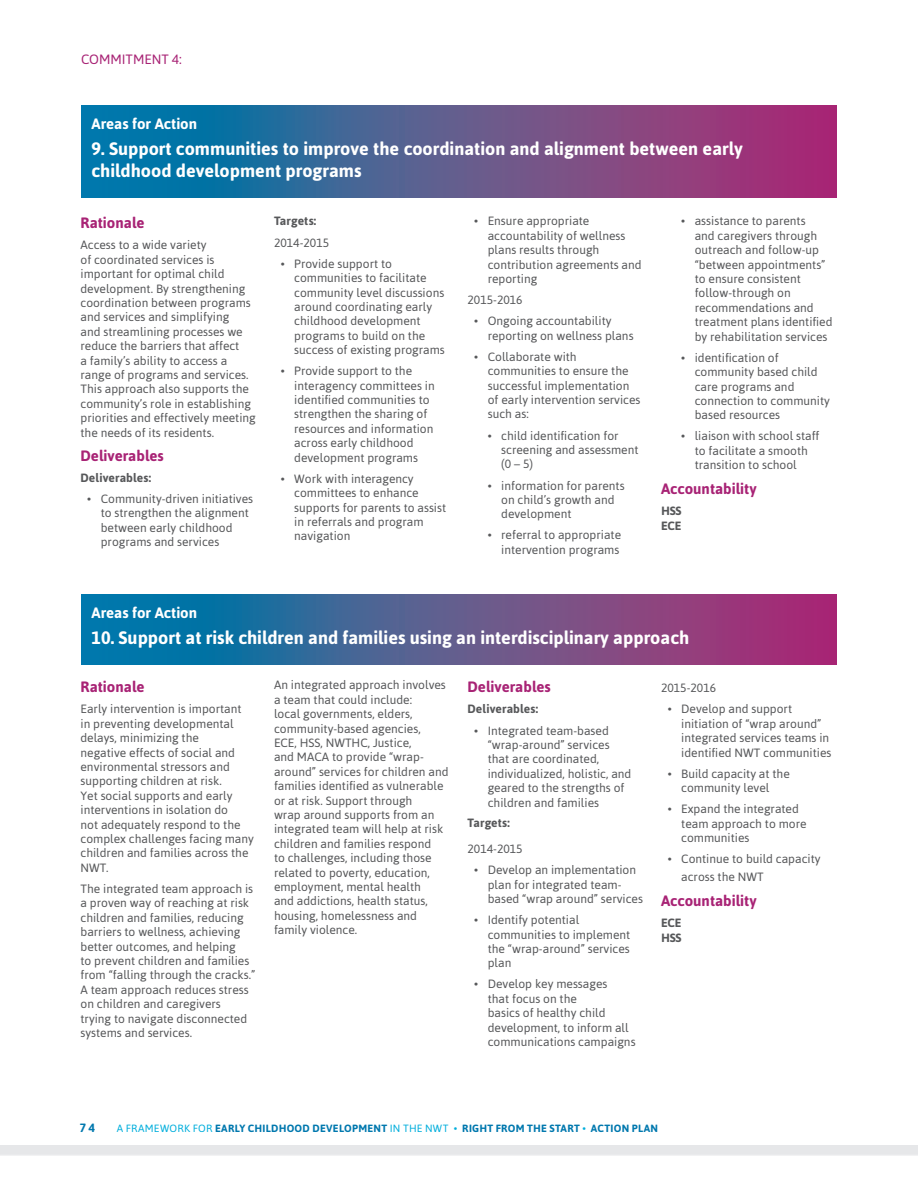
<style>
.page{position:relative;width:918px;height:1188px;background:#fff}
.page>*{position:absolute;margin:0;border:0;box-sizing:border-box;transform-origin:0 0}
.t1{font:700 18px/21.6px "Asap";color:#fff}
.t2{font:700 15px "Asap";color:#a82375}
.t3{font:700 15px "Asap";color:#fff}
.t4{font:13.5px "Asap";color:#a82375}
.t5{font:12px/14.4px "Asap";color:#57585a}
.t6{font:700 12px/14.4px "Asap";letter-spacing:.005em;color:#57585a}
.t7{font:700 12px "Asap";color:#0078ae}
.t8{font:700 10.5px "Asap";letter-spacing:.03em;color:#0078ae}
.s1{font-weight:400;color:#00aedc}
</style>
<div class="page">
<div style="left:0;top:1125px;width:918px;height:30px;background:#e6e7e9"></div>
<div style="left:0;top:1115px;width:918px;height:30px;background:#fff"></div>
<svg style="left:81px;top:105px;width:756px;height:93px;background:#57588e"></svg>
<svg style="left:81px;top:594px;width:756px;height:71px;background:#57588e"></svg>
<p class="t4" style="left:81px;top:51px;width:102px">COMMITMENT 4:</p>
<p class="t3" style="left:92px;top:115px;width:107px">Areas for Action</p>
<h1 class="t1" style="left:92px;top:138px;width:653px">9. Support communities to improve the coordination and alignment between early childhood development programs</h1>
<p class="t2" style="left:81px;top:214px;width:66px">Rationale</p>
<p class="t5" style="left:81px;top:238px;width:177px">Access to a wide variety<br>of coordinated services is important for optimal child development. By strengthening coordination between programs and services and simplifying<br>and streamlining processes we reduce the barriers that affect<br>a family’s ability to access a range of programs and services.<br>This approach also supports the community’s role in establishing priorities and effectively meeting the needs of its residents.</p>
<p class="t2" style="left:81px;top:447px;width:85px">Deliverables</p>
<p class="t6" style="left:81px;top:470px;width:72px">Deliverables:</p>
<p class="t5" style="left:101px;top:491px;width:154px;text-indent:-14px">• Community-driven initiatives to strengthen the alignment between early childhood programs and services</p>
<p class="t5" style="left:695px;top:214px;width:139px;text-indent:-14px">• assistance to parents<br>and caregivers through outreach and follow-up “between appointments” to ensure consistent follow-through on recommendations and treatment plans identified by rehabilitation services</p>
<p class="t5" style="left:695px;top:350px;width:137px;text-indent:-14px">• identification of community based child care programs and connection to community based resources</p>
<p class="t5" style="left:695px;top:429px;width:126px;text-indent:-14px">• liaison with school staff to facilitate a smooth transition to school</p>
<p class="t2" style="left:661px;top:480px;width:97px">Accountability</p>
<p class="t6" style="left:661px;top:504px;width:22px">HSS<br>ECE</p>
<p class="t5" style="left:488px;top:214px;width:155px;text-indent:-14px">• Ensure appropriate accountability of wellness plans results through contribution agreements and reporting</p>
<p class="t5" style="left:468px;top:293px;width:57px">2015-2016</p>
<p class="t5" style="left:488px;top:314px;width:147px;text-indent:-14px">• Ongoing accountability reporting on wellness plans</p>
<p class="t5" style="left:488px;top:349px;width:154px;text-indent:-14px">• Collaborate with communities to ensure the successful implementation of early intervention services such as:</p>
<p class="t5" style="left:501px;top:428px;width:139px;text-indent:-14px">• child identification for screening and assessment (0 – 5)</p>
<p class="t5" style="left:501px;top:478px;width:125px;text-indent:-14px">• information for parents on child’s growth and development</p>
<p class="t5" style="left:488px;top:528px;width:135px;text-align:right">• referral to appropriate intervention programs</p>
<p class="t6" style="left:274px;top:214px;width:44px">Targets:</p>
<p class="t5" style="left:274px;top:235px;width:57px">2014-2015</p>
<p class="t5" style="left:294px;top:256px;width:152px;text-indent:-14px">• Provide support to communities to facilitate community level discussions around coordinating early childhood development programs to build on the success of existing programs</p>
<p class="t5" style="left:294px;top:364px;width:142px;text-indent:-14px">• Provide support to the interagency committees in identified communities to strengthen the sharing of resources and information across early childhood development programs</p>
<p class="t5" style="left:294px;top:471px;width:153px;text-indent:-14px">• Work with interagency committees to enhance supports for parents to assist in referrals and program navigation</p>
<p class="t3" style="left:92px;top:604px;width:107px">Areas for Action</p>
<h1 class="t1" style="left:92px;top:627px;width:599px">10. Support at risk children and families using an interdisciplinary approach</h1>
<p class="t2" style="left:81px;top:678px;width:66px">Rationale</p>
<p class="t5" style="left:81px;top:702px;width:175px">Early intervention is important in preventing developmental delays, minimizing the<br>negative effects of social and environmental stressors and supporting children at risk.<br>Yet social supports and early interventions in isolation do<br>not adequately respond to the complex challenges facing many children and families across the<br>NWT.</p>
<p class="t5" style="left:81px;top:881px;width:176px">The integrated team approach is a proven way of reaching at risk children and families, reducing barriers to wellness, achieving better outcomes, and helping<br>to prevent children and families from “falling through the cracks.”<br>A team approach reduces stress on children and caregivers<br>trying to navigate disconnected systems and services.</p>
<p class="t5" style="left:274px;top:678px;width:176px">An integrated approach involves a team that could include:<br>local governments, elders, community-based agencies,<br>ECE, HSS, NWTHC, Justice,<br>and MACA to provide “wrap&shy;around” services for children and families identified as vulnerable or at risk. Support through<br>wrap around supports from an integrated team will help at risk children and families respond<br>to challenges, including those related to poverty, education, employment, mental health<br>and addictions, health status, housing, homelessness and family violence.</p>
<p class="t2" style="left:468px;top:678px;width:85px">Deliverables</p>
<p class="t5" style="left:661px;top:681px;width:57px">2015-2016</p>
<p class="t5" style="left:681px;top:702px;width:152px;text-indent:-14px">• Develop and support initiation of “wrap around” integrated services teams in identified NWT communities</p>
<p class="t5" style="left:668px;top:766px;width:124px;text-align:center">• Build capacity at the community level</p>
<p class="t5" style="left:681px;top:802px;width:127px;text-indent:-14px">• Expand the integrated team approach to more communities</p>
<p class="t5" style="left:681px;top:850px;width:141px;line-height:18px;text-indent:-14px">• Continue to build capacity across the NWT</p>
<p class="t2" style="left:661px;top:892px;width:97px">Accountability</p>
<p class="t6" style="left:661px;top:916px;width:22px">ECE<br>HSS</p>
<p class="t6" style="left:468px;top:702px;width:72px">Deliverables:</p>
<p class="t5" style="left:488px;top:723px;width:145px;text-indent:-14px">• Integrated team-based “wrap-around” services that are coordinated, individualized, holistic, and geared to the strengths of children and families</p>
<p class="t6" style="left:468px;top:815px;width:44px">Targets:</p>
<p class="t5" style="left:468px;top:842px;width:57px">2014-2015</p>
<p class="t5" style="left:488px;top:863px;width:157px;text-indent:-14px">• Develop an implementation plan for integrated team&shy;based “wrap around” services</p>
<p class="t5" style="left:488px;top:913px;width:144px;text-indent:-14px">• Identify potential communities to implement the “wrap-around” services plan</p>
<p class="t5" style="left:488px;top:977px;width:149px;text-indent:-14px">• Develop key messages<br>that focus on the<br>basics of healthy child development, to inform all communications campaigns</p>
<p class="t7" style="left:80px;top:1121px;width:17px">74</p>
<p class="t8" style="left:117px;top:1122px;width:543px"><span class="s1">A FRAMEWORK FOR</span> EARLY CHILDHOOD DEVELOPMENT <span class="s1">IN THE NWT •</span> RIGHT FROM THE START <span class="s1">•</span> ACTION PLAN</p>
</div>
